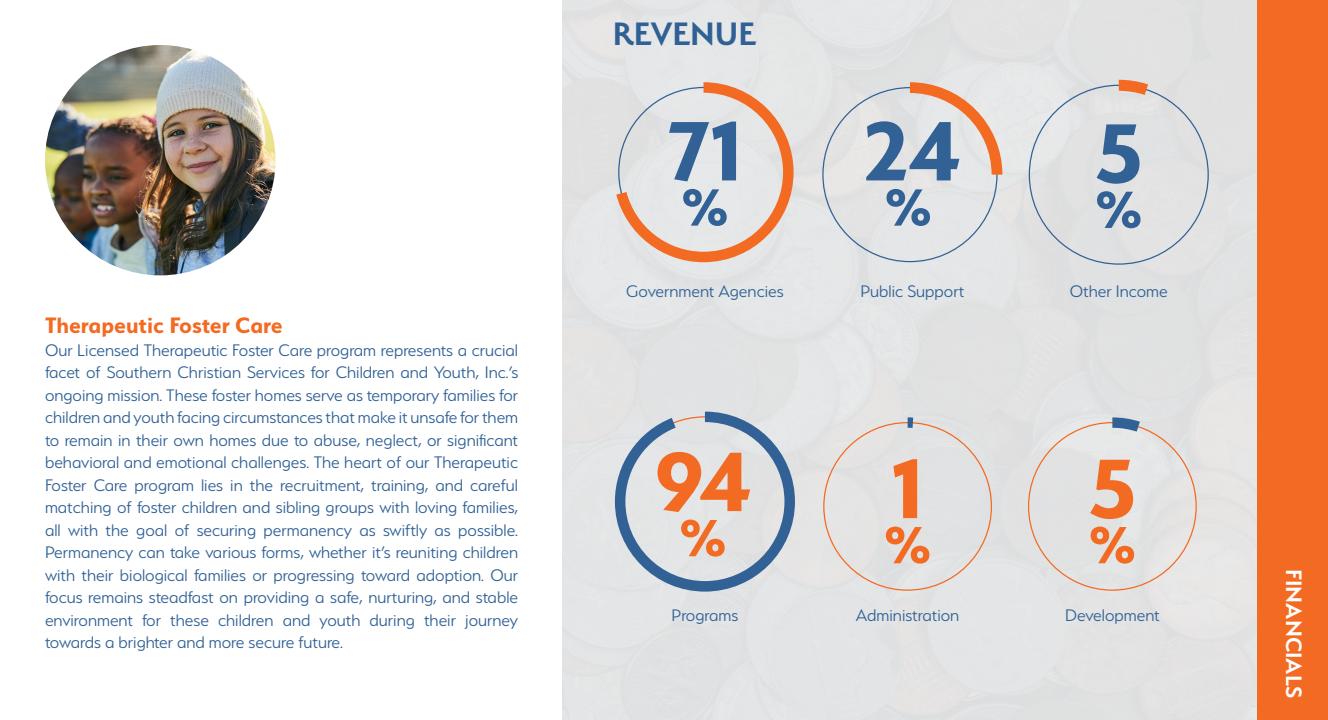
<style>
.page{position:relative;width:1328px;height:720px;background:#fff}
.page>*{position:absolute;margin:0;border:0;box-sizing:border-box;transform-origin:0 0}
.t1{font:700 94.12px "Serenity";color:#326195}
.t2{font:700 94.12px "Serenity";color:#f36a23}
.t3{font:700 58.5px "Serenity";color:#326195}
.t4{font:700 58.5px "Serenity";color:#f36a23}
.t5{font:600 36.25px "Serenity";color:#306195}
.t6{font:700 25px "Serenity";color:#f36a23}
.t7{font:600 25px "Serenity";color:#fff}
.t8{font:300 18.75px/22.5px "Serenity";color:#306195;text-align:justify}
</style>
<div class="page">
<div style="left:562px;top:0;width:709px;height:720px;background:#e3e3e3"></div>
<img style="left:45px;top:45px;width:230px;height:230px;border-radius:115px">
<div style="left:1257px;top:0;width:71px;height:720px;background:#f36a23"></div>
<svg style="left:616px;top:82px;width:177px;height:180px"></svg>
<svg style="left:910px;top:82px;width:92px;height:93px"></svg>
<svg style="left:907px;top:417px;width:6px;height:11px"></svg>
<svg style="left:615px;top:412px;width:180px;height:180px"></svg>
<svg style="left:1112px;top:417px;width:27px;height:15px"></svg>
<svg style="left:1118px;top:80px;width:30px;height:15px"></svg>
<p class="t6" style="left:45px;top:312px;width:239px">Therapeutic Foster Care</p>
<p class="t8" style="left:45px;top:339px;width:475px">Our Licensed Therapeutic Foster Care program represents a crucial facet of Southern Christian Services for Children and Youth, Inc.’s ongoing mission. These foster homes serve as temporary families for children and youth facing circumstances that make it unsafe for them to remain in their own homes due to abuse, neglect, or significant behavioral and emotional challenges. The heart of our Therapeutic Foster Care program lies in the recruitment, training, and careful matching of foster children and sibling groups with loving families, all with the goal of securing permanency as swiftly as possible.<br>Permanency can take various forms, whether it’s reuniting children with their biological families or progressing toward adoption. Our focus remains steadfast on providing a safe, nurturing, and stable environment for these children and youth during their journey towards a brighter and more secure future.</p>
<p class="t5" style="left:613px;top:14px;width:145px">REVENUE</p>
<p class="t1" style="left:667px;top:99px;width:76px">71</p>
<p class="t3" style="left:681px;top:175px;width:49px">%</p>
<p class="t1" style="left:863px;top:99px;width:99px">24</p>
<p class="t3" style="left:884px;top:175px;width:49px">%</p>
<p class="t8" style="left:626px;top:280px;width:159px">Government Agencies</p>
<p class="t8" style="left:860px;top:280px;width:105px">Public Support</p>
<p class="t2" style="left:654px;top:429px;width:99px">94</p>
<p class="t4" style="left:679px;top:505px;width:49px">%</p>
<p class="t2" style="left:891px;top:436px;width:33px">1</p>
<p class="t4" style="left:883px;top:512px;width:49px">%</p>
<p class="t1" style="left:1095px;top:101px;width:49px">5</p>
<p class="t3" style="left:1094px;top:177px;width:49px">%</p>
<p class="t8" style="left:1070px;top:280px;width:99px">Other Income</p>
<p class="t2" style="left:1088px;top:436px;width:49px">5</p>
<p class="t4" style="left:1088px;top:512px;width:49px">%</p>
<p class="t8" style="left:671px;top:604px;width:68px">Programs</p>
<p class="t8" style="left:856px;top:604px;width:105px">Administration</p>
<p class="t8" style="left:1065px;top:604px;width:96px">Development</p>
<p class="t7" style="left:1307px;top:569px;width:130px;rotate:90deg">FINANCIALS</p>
</div>
